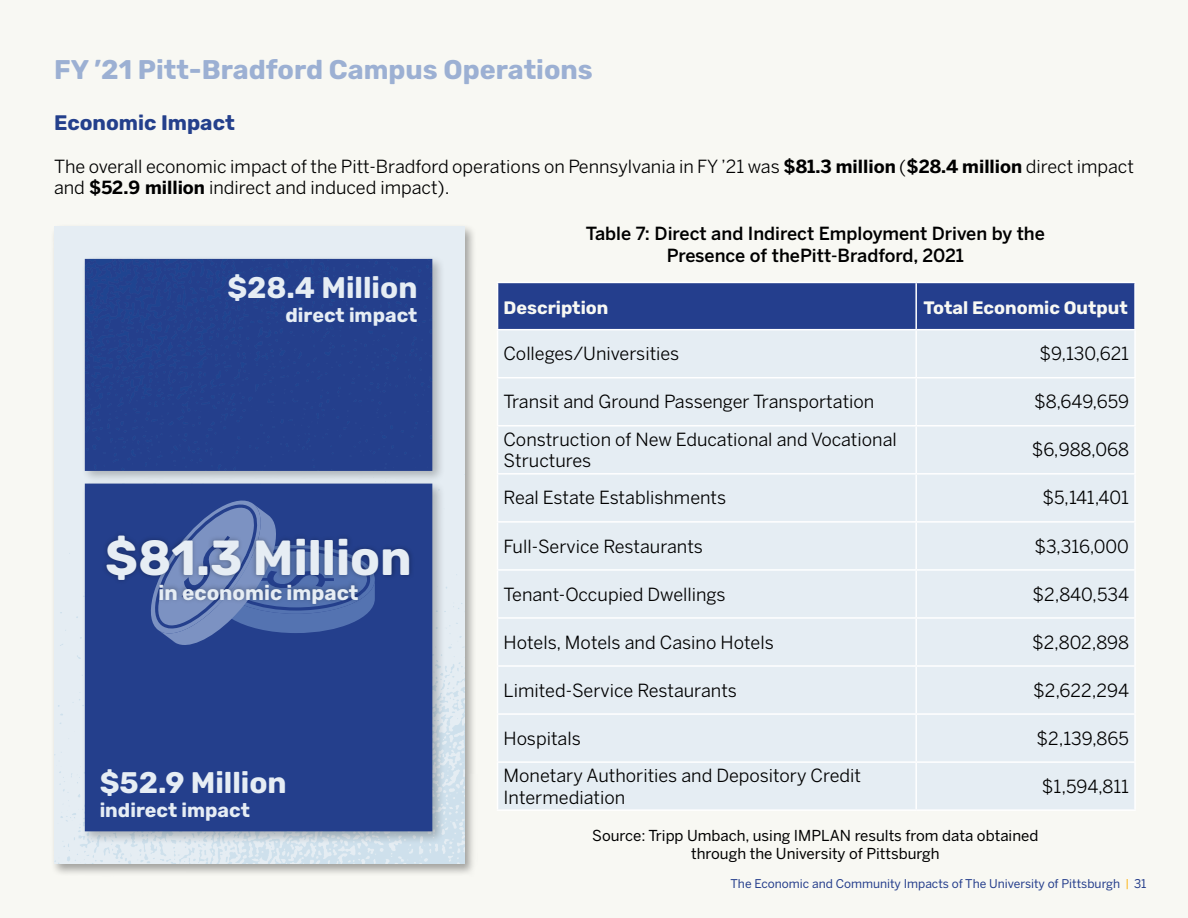
<style>
.page{position:relative;width:1188px;height:918px;background:#f8f8f3}
.page>*{position:absolute;margin:0;border:0;box-sizing:border-box;transform-origin:0 0}
.t1{font:700 49.2px "Rubik";color:#e6edf4}
.t2{font:700 29.7px "Rubik";color:#e6edf4}
.t3{font:700 27px "Rubik";color:#9cb0d3}
.t4{font:700 21px "Rubik";color:#24408c}
.t5{font:700 20.7px "Rubik";color:#e6edf4}
.t6{font:700 19.65px "Rubik";color:#e6edf4}
.t7{font:18px/21.6px "Benton Sans";color:#000}
.t8{font:500 18px/21.6px "Benton Sans";color:#000;text-align:center}
.t9{font:700 18px "Rubik";color:#f8f8f3}
.t10{font:15px/18px "Benton Sans";color:#000;text-align:center}
.t11{font:12px "Benton Sans";color:#253e8c}
.s1{font-weight:700}
</style>
<div class="page">
<div style="left:498px;top:283px;width:636px;height:46px;background:#243e8d"></div>
<div style="left:498px;top:331px;width:636px;height:190px;background:#e5edf3"></div>
<div style="left:498px;top:523px;width:636px;height:286px;background:#e5edf3"></div>
<hr style="left:497px;top:282px;width:419px;height:1px;background:#fff">
<hr style="left:497px;top:283px;width:1px;height:46px;background:#fff">
<hr style="left:916px;top:282px;width:220px;height:1px;background:#fff">
<hr style="left:915px;top:283px;width:2px;height:46px;background:#fff">
<hr style="left:1134px;top:283px;width:2px;height:46px;background:#fff">
<hr style="left:497px;top:329px;width:419px;height:1px;background:#fff">
<hr style="left:497px;top:330px;width:1px;height:47px;background:#fff">
<hr style="left:916px;top:329px;width:220px;height:1px;background:#fff">
<hr style="left:915px;top:330px;width:2px;height:47px;background:#fff">
<hr style="left:1134px;top:330px;width:2px;height:47px;background:#fff">
<hr style="left:497px;top:377px;width:419px;height:1px;background:#fff">
<hr style="left:497px;top:378px;width:1px;height:47px;background:#fff">
<hr style="left:916px;top:377px;width:220px;height:1px;background:#fff">
<hr style="left:915px;top:378px;width:2px;height:47px;background:#fff">
<hr style="left:1134px;top:378px;width:2px;height:47px;background:#fff">
<hr style="left:497px;top:475px;width:1px;height:46px;background:#fff">
<hr style="left:915px;top:475px;width:2px;height:46px;background:#fff">
<hr style="left:1134px;top:475px;width:2px;height:46px;background:#fff">
<hr style="left:497px;top:425px;width:419px;height:2px;background:#fff">
<hr style="left:497px;top:427px;width:1px;height:46px;background:#fff">
<hr style="left:916px;top:425px;width:220px;height:2px;background:#fff">
<hr style="left:915px;top:427px;width:2px;height:46px;background:#fff">
<hr style="left:1134px;top:427px;width:2px;height:46px;background:#fff">
<hr style="left:497px;top:473px;width:419px;height:2px;background:#fff">
<hr style="left:916px;top:473px;width:220px;height:2px;background:#fff">
<hr style="left:497px;top:521px;width:419px;height:2px;background:#fff">
<hr style="left:497px;top:523px;width:1px;height:46px;background:#fff">
<hr style="left:916px;top:521px;width:220px;height:2px;background:#fff">
<hr style="left:915px;top:523px;width:2px;height:46px;background:#fff">
<hr style="left:1134px;top:523px;width:2px;height:46px;background:#fff">
<hr style="left:497px;top:569px;width:419px;height:2px;background:#fff">
<hr style="left:497px;top:571px;width:1px;height:46px;background:#fff">
<hr style="left:916px;top:569px;width:220px;height:2px;background:#fff">
<hr style="left:915px;top:571px;width:2px;height:46px;background:#fff">
<hr style="left:1134px;top:571px;width:2px;height:46px;background:#fff">
<hr style="left:497px;top:617px;width:419px;height:2px;background:#fff">
<hr style="left:497px;top:619px;width:1px;height:46px;background:#fff">
<hr style="left:916px;top:617px;width:220px;height:2px;background:#fff">
<hr style="left:915px;top:619px;width:2px;height:46px;background:#fff">
<hr style="left:1134px;top:619px;width:2px;height:46px;background:#fff">
<hr style="left:497px;top:665px;width:419px;height:2px;background:#fff">
<hr style="left:497px;top:667px;width:1px;height:46px;background:#fff">
<hr style="left:916px;top:665px;width:220px;height:2px;background:#fff">
<hr style="left:915px;top:667px;width:2px;height:46px;background:#fff">
<hr style="left:1134px;top:667px;width:2px;height:46px;background:#fff">
<hr style="left:497px;top:713px;width:419px;height:2px;background:#fff">
<hr style="left:497px;top:715px;width:1px;height:46px;background:#fff">
<hr style="left:916px;top:713px;width:220px;height:2px;background:#fff">
<hr style="left:915px;top:715px;width:2px;height:46px;background:#fff">
<hr style="left:1134px;top:715px;width:2px;height:46px;background:#fff">
<hr style="left:497px;top:761px;width:419px;height:2px;background:#fff">
<hr style="left:497px;top:763px;width:1px;height:46px;background:#fff">
<hr style="left:497px;top:809px;width:419px;height:2px;background:#fff">
<hr style="left:916px;top:761px;width:220px;height:2px;background:#fff">
<hr style="left:915px;top:763px;width:2px;height:46px;background:#fff">
<hr style="left:1134px;top:763px;width:2px;height:46px;background:#fff">
<hr style="left:916px;top:809px;width:220px;height:2px;background:#fff">
<div style="left:50px;top:223px;width:427px;height:654px;background:#000;opacity:.35"></div>
<div style="left:54px;top:227px;width:410px;height:637px;background:#e5edf3"></div>
<img style="left:54px;top:553px;width:410px;height:311px">
<div style="left:81px;top:255px;width:365px;height:590px;background:#000;opacity:.25"></div>
<div style="left:85px;top:484px;width:347px;height:347px;background:#243f8c"></div>
<div style="left:85px;top:259px;width:347px;height:225px;background:#243f8c"></div>
<svg style="left:151px;top:501px;width:224px;height:144px;background:#3d589d"></svg>
<img style="left:97px;top:525px;width:323px;height:89px">
<p class="t3" style="left:54px;top:54px;width:540px">FY ’21 Pitt-Bradford Campus Operations</p>
<p class="t4" style="left:54px;top:110px;width:182px">Economic Impact</p>
<p class="t7" style="left:54px;top:155px;width:1081px">The overall economic impact of the Pitt-Bradford operations on Pennsylvania in FY ’21 was <span class="s1">$81.3 million</span> (<span class="s1">$28.4 million</span> direct impact and <span class="s1">$52.9 million</span> indirect and induced impact).</p>
<p class="t8" style="left:586px;top:223px;width:461px">Table 7: Direct and Indirect Employment Driven by the<br>Presence of thePitt-Bradford, 2021</p>
<p class="t2" style="left:227px;top:271px;width:192px">$28.4 Million</p>
<p class="t6" style="left:286px;top:304px;width:133px">direct impact</p>
<p class="t1" style="left:105px;top:529px;width:308px">$81.3 Million</p>
<p class="t5" style="left:159px;top:580px;width:201px">in economic impact</p>
<p class="t2" style="left:100px;top:766px;width:189px">$52.9 Million</p>
<p class="t6" style="left:100px;top:798px;width:152px">indirect impact</p>
<p class="t9" style="left:504px;top:298px;width:106px">Description</p>
<p class="t9" style="left:923px;top:298px;width:206px">Total Economic Output</p>
<p class="t7" style="left:504px;top:343px;width:177px">Colleges/Universities</p>
<p class="t7" style="left:1040px;top:343px;width:91px">$9,130,621</p>
<p class="t7" style="left:504px;top:391px;width:372px">Transit and Ground Passenger Transportation</p>
<p class="t7" style="left:1034px;top:391px;width:96px">$8,649,659</p>
<p class="t7" style="left:504px;top:428px;width:395px">Construction of New Educational and Vocational<br>Structures</p>
<p class="t7" style="left:1032px;top:439px;width:99px">$6,988,068</p>
<p class="t7" style="left:504px;top:487px;width:224px">Real Estate Establishments</p>
<p class="t7" style="left:1042px;top:487px;width:88px">$5,141,401</p>
<p class="t7" style="left:504px;top:535px;width:201px">Full-Service Restaurants</p>
<p class="t7" style="left:1034px;top:535px;width:96px">$3,316,000</p>
<p class="t7" style="left:504px;top:583px;width:224px">Tenant-Occupied Dwellings</p>
<p class="t7" style="left:1033px;top:583px;width:98px">$2,840,534</p>
<p class="t7" style="left:504px;top:631px;width:272px">Hotels, Motels and Casino Hotels</p>
<p class="t7" style="left:1032px;top:631px;width:98px">$2,802,898</p>
<p class="t7" style="left:504px;top:679px;width:235px">Limited-Service Restaurants</p>
<p class="t7" style="left:1033px;top:679px;width:97px">$2,622,294</p>
<p class="t7" style="left:504px;top:727px;width:79px">Hospitals</p>
<p class="t7" style="left:1037px;top:727px;width:94px">$2,139,865</p>
<p class="t7" style="left:504px;top:764px;width:359px">Monetary Authorities and Depository Credit<br>Intermediation</p>
<p class="t7" style="left:1042px;top:775px;width:89px">$1,594,811</p>
<p class="t10" style="left:592px;top:826px;width:448px">Source: Tripp Umbach, using IMPLAN results from data obtained through the University of Pittsburgh</p>
<p class="t11" style="left:730px;top:876px;width:417px">The Economic and Community Impacts of The University of Pittsburgh 31</p>
</div>
